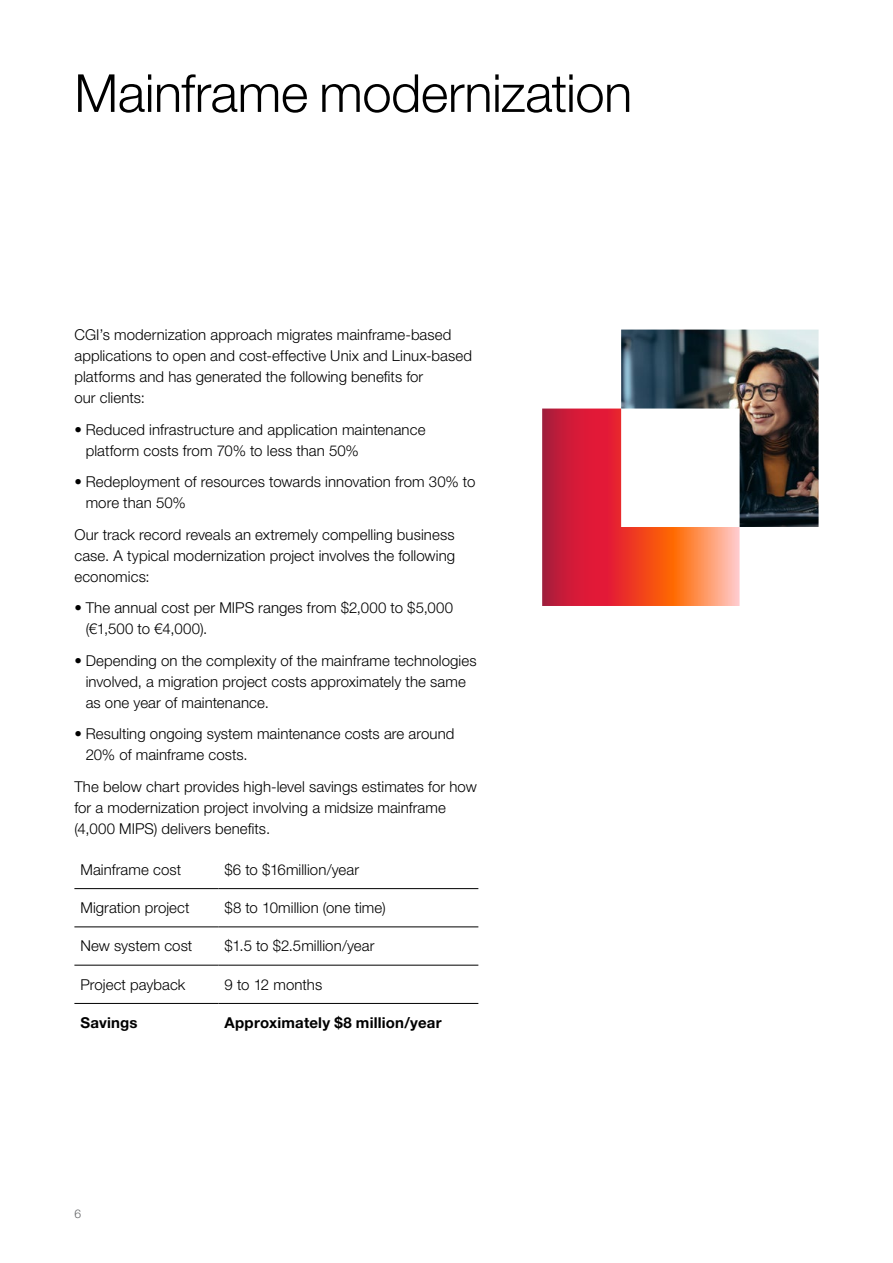
<style>
.page{position:relative;width:893px;height:1263px;background:#fff}
.page>*{position:absolute;margin:0;border:0;box-sizing:border-box;transform-origin:0 0}
.t1{font:300 52.5px "Helvetica Neue LT Pro";letter-spacing:-.01em;color:#000}
.t2{font:300 15px/21px "Helvetica Neue LT Pro";letter-spacing:.005em;color:#000}
.t3{font:700 15px "Helvetica Neue LT Pro";letter-spacing:.015em;color:#000}
.t4{font:300 12px "Helvetica Neue LT Pro";color:#636466}
</style>
<div class="page">
<hr style="left:74px;top:888px;width:145px;height:1px;background:#000">
<hr style="left:219px;top:888px;width:259px;height:1px;background:#000">
<hr style="left:74px;top:927px;width:145px;height:1px;background:#000">
<hr style="left:219px;top:927px;width:259px;height:1px;background:#000">
<hr style="left:74px;top:965px;width:145px;height:1px;background:#000">
<hr style="left:219px;top:965px;width:259px;height:1px;background:#000">
<hr style="left:74px;top:1003px;width:145px;height:1px;background:#000">
<hr style="left:219px;top:1003px;width:259px;height:1px;background:#000">
<img style="left:621px;top:330px;width:198px;height:197px">
<svg style="left:542px;top:408px;width:198px;height:198px"></svg>
<h1 class="t1" style="left:74px;top:61px;width:559px">Mainframe modernization</h1>
<p class="t2" style="left:74px;top:324px;width:399px">CGI’s modernization approach migrates mainframe-based applications to open and cost-effective Unix and Linux-based platforms and has generated the following benefits for<br>our clients:</p>
<p class="t2" style="left:86px;top:419px;width:341px;text-indent:-11px">• Reduced infrastructure and application maintenance platform costs from 70% to less than 50%</p>
<p class="t2" style="left:86px;top:471px;width:391px;text-indent:-11px">• Redeployment of resources towards innovation from 30% to more than 50%</p>
<p class="t2" style="left:74px;top:524px;width:382px;text-align:justify">Our track record reveals an extremely compelling business case. A typical modernization project involves the following economics:</p>
<p class="t2" style="left:86px;top:597px;width:369px;text-indent:-11px">• The annual cost per MIPS ranges from $2,000 to $5,000 (€1,500 to €4,000).</p>
<p class="t2" style="left:86px;top:650px;width:392px;text-indent:-11px">• Depending on the complexity of the mainframe technologies involved, a migration project costs approximately the same as one year of maintenance.</p>
<p class="t2" style="left:86px;top:723px;width:370px;text-indent:-11px">• Resulting ongoing system maintenance costs are around<br>20% of mainframe costs.</p>
<p class="t2" style="left:74px;top:776px;width:404px">The below chart provides high-level savings estimates for how for a modernization project involving a midsize mainframe (4,000 MIPS) delivers benefits.</p>
<p class="t2" style="left:80px;top:859px;width:102px">Mainframe cost</p>
<p class="t2" style="left:224px;top:859px;width:136px">$6 to $16million/year</p>
<p class="t2" style="left:80px;top:897px;width:111px">Migration project</p>
<p class="t2" style="left:224px;top:897px;width:163px">$8 to 10million (one time)</p>
<p class="t2" style="left:80px;top:935px;width:113px">New system cost</p>
<p class="t2" style="left:224px;top:935px;width:151px">$1.5 to $2.5million/year</p>
<p class="t2" style="left:80px;top:973px;width:107px">Project payback</p>
<p class="t2" style="left:224px;top:973px;width:99px">9 to 12 months</p>
<p class="t3" style="left:80px;top:1013px;width:59px">Savings</p>
<p class="t3" style="left:224px;top:1013px;width:219px">Approximately $8 million/year</p>
<p class="t4" style="left:74px;top:1207px;width:8px">6</p>
</div>
